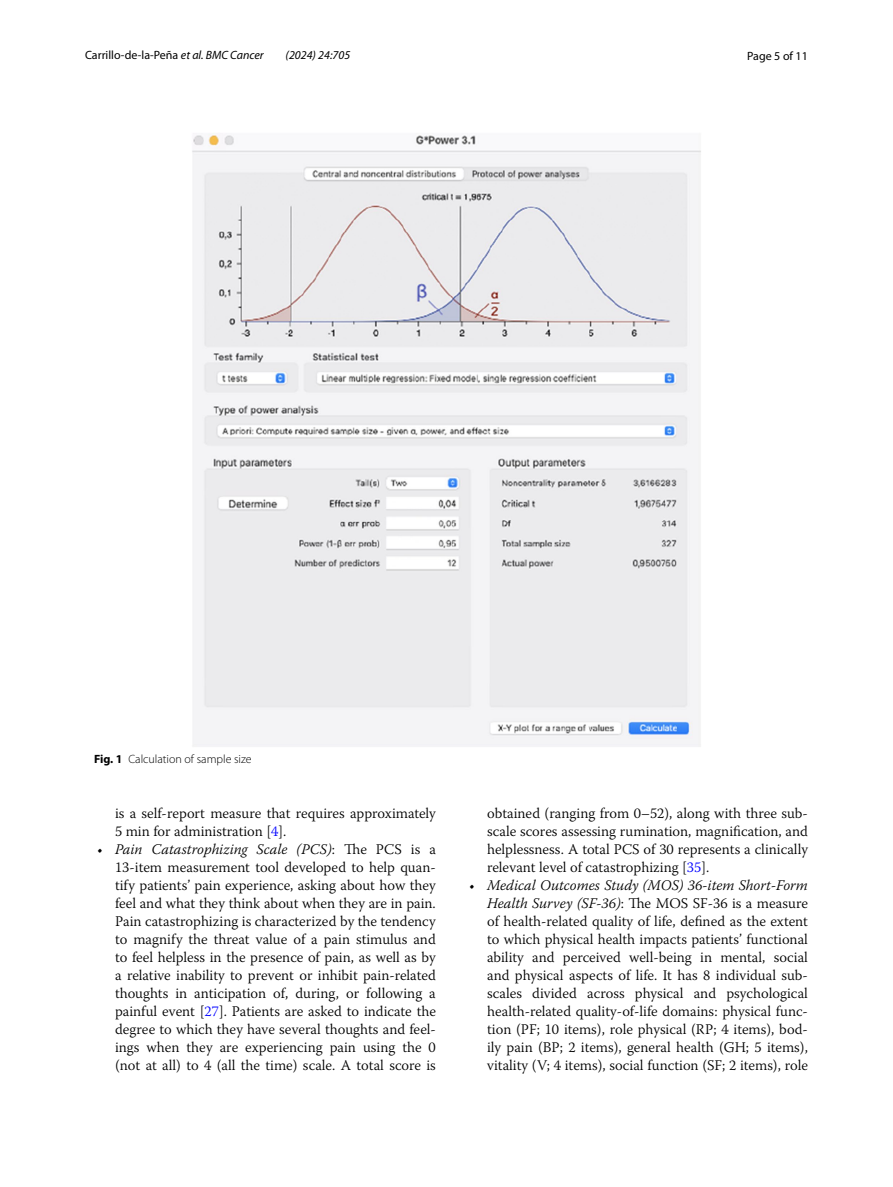
<style>
.page{position:relative;width:893px;height:1187px;background:#fff}
.page>*{position:absolute;margin:0;border:0;box-sizing:border-box;transform-origin:0 0}
.t1{font:300 14.7px/18px "Warnock Pro";color:#000;text-align:justify}
.t2{font:12px "Myriad Pro";color:#000}
.t3{font:300 12px "Myriad Pro";color:#000}
.t4{font:italic 12px "Myriad Pro";color:#000}
.s1{font-style:italic}
.s2{font-weight:700}
.s3{color:#00f}
</style>
<div class="page">
<img style="left:192px;top:133px;width:509px;height:614px">
<p class="t2" style="left:85px;top:48px;width:180px">Carrillo‑de‑la‑Peña <span class="s1">et al. BMC Cancer</span></p>
<p class="t4" style="left:286px;top:48px;width:66px">(2024) 24:705</p>
<p class="t2" style="left:747px;top:48px;width:62px">Page 5 of 11</p>
<p class="t3" style="left:94px;top:752px;width:159px"><span class="s2">Fig. 1</span> Calculation of sample size</p>
<p class="t1" style="left:115px;top:803px;width:322px">is a self-report measure that requires approximately<br>5 min for administration [<span class="s3">4</span>].</p>
<p class="t1" style="left:115px;top:839px;width:322px;text-indent:-18px">• <span class="s1">Pain Catastrophizing Scale (PCS)</span>: The PCS is a 13-item measurement tool developed to help quan&shy;tify patients’ pain experience, asking about how they feel and what they think about when they are in pain.<br>Pain catastrophizing is characterized by the tendency to magnify the threat value of a pain stimulus and to feel helpless in the presence of pain, as well as by a relative inability to prevent or inhibit pain-related thoughts in anticipation of, during, or following a painful event [<span class="s3">27</span>]. Patients are asked to indicate the degree to which they have several thoughts and feel&shy;ings when they are experiencing pain using the 0 (not at all) to 4 (all the time) scale. A total score is</p>
<p class="t1" style="left:487px;top:803px;width:322px">obtained (ranging from 0–52), along with three sub&shy;scale scores assessing rumination, magnification, and helplessness. A total PCS of 30 represents a clinically relevant level of catastrophizing [<span class="s3">35</span>].</p>
<p class="t1" style="left:487px;top:875px;width:322px;text-indent:-18px">• <span class="s1">Medical Outcomes Study (MOS) 36-item Short-Form Health Survey (SF-36)</span>: The MOS SF-36 is a measure of health-related quality of life, defined as the extent to which physical health impacts patients’ functional ability and perceived well-being in mental, social and physical aspects of life. It has 8 individual sub&shy;scales divided across physical and psychological health-related quality-of-life domains: physical func&shy;tion (PF; 10 items), role physical (RP; 4 items), bod&shy;ily pain (BP; 2 items), general health (GH; 5 items), vitality (V; 4 items), social function (SF; 2 items), role</p>
</div>
